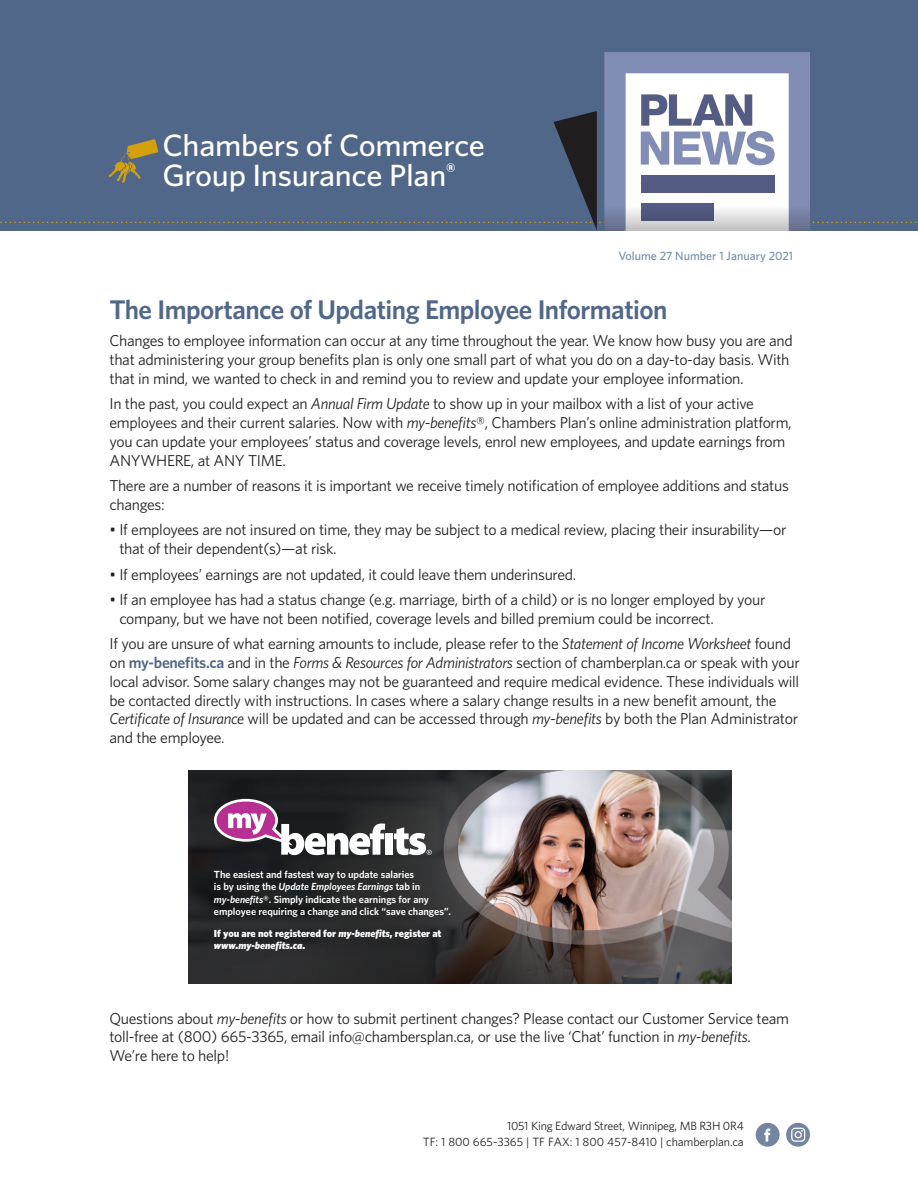
<style>
.page{position:relative;width:918px;height:1188px;background:#fff}
.page>*{position:absolute;margin:0;border:0;box-sizing:border-box;transform-origin:0 0}
.t1{font:500 30.75px/29.2px "Whitney";letter-spacing:-.01em;color:#fff;scale:1.05 1}
.Subhead{font:600 27px "Whitney";letter-spacing:-.02em;color:#51678a}
.Body{font:15.75px/18.8px "Whitney";letter-spacing:-.02em;color:#231f20}
.t2{font:12px/16.5px "Whitney";letter-spacing:-.01em;color:#231f20;text-align:right}
.t3{font:500 12px "Whitney";color:#6e8cab}
.Body_Copy{font:600 10.35px/12.3px "Whitney";letter-spacing:-.005em;color:#fff}
.Body_Copy-2{font:900 10.35px/12.3px "Whitney";letter-spacing:-.005em;color:#fff}
.s1{font-style:italic}
.s2{font-weight:600;color:#516789}
</style>
<div class="page">
<img style="left:189px;top:770px;width:542px;height:214px">
<div style="left:385px;top:833px;width:8px;height:22px;background:#fff"></div>
<svg style="left:394px;top:827px;width:38px;height:28px"></svg>
<svg style="left:214px;top:799px;width:171px;height:56px"></svg>
<div style="left:0;top:0;width:918px;height:231px;background:#51678a"></div>
<svg style="left:0;top:52px;width:917px;height:178px"></svg>
<svg style="left:604px;top:199px;width:206px;height:32px;background:#aeb1c0"></svg>
<div style="left:756px;top:1123px;width:24px;height:24px;background:#7485a1;border-radius:50%"></div>
<svg style="left:764px;top:1129px;width:6px;height:13px"></svg>
<div style="left:786px;top:1123px;width:24px;height:24px;background:#7485a1;border-radius:50%"></div>
<svg style="left:791px;top:1128px;width:14px;height:14px"></svg>
<p class="t1" style="left:162px;top:131px;width:309px">Chambers of Commerce<br>Group Insurance Plan<sup>®</sup></p>
<p class="t3" style="left:618px;top:248px;width:176px">Volume 27 Number 1 January 2021</p>
<p class="Subhead" style="left:110px;top:291px;width:560px">The Importance of Updating Employee Information</p>
<p class="Body" style="left:110px;top:331px;width:685px">Changes to employee information can occur at any time throughout the year. We know how busy you are and that administering your group benefits plan is only one small part of what you do on a day-to-day basis. With that in mind, we wanted to check in and remind you to review and update your employee information.</p>
<p class="Body" style="left:110px;top:394px;width:684px">In the past, you could expect an <span class="s1">Annual Firm Update</span> to show up in your mailbox with a list of your active employees and their current salaries. Now with <span class="s1">my-benefits</span>®, Chambers Plan’s online administration platform, you can update your employees’ status and coverage levels, enrol new employees, and update earnings from ANYWHERE, at ANY TIME.</p>
<p class="Body" style="left:110px;top:476px;width:681px">There are a number of reasons it is important we receive timely notification of employee additions and status changes:</p>
<p class="Body" style="left:119px;top:520px;width:669px;text-indent:-10px">• If employees are not insured on time, they may be subject to a medical review, placing their insurability—or that of their dependent(s)—at risk.</p>
<p class="Body" style="left:110px;top:564px;width:468px">• If employees’ earnings are not updated, it could leave them underinsured.</p>
<p class="Body" style="left:119px;top:590px;width:648px;text-indent:-10px">• If an employee has had a status change (e.g. marriage, birth of a child) or is no longer employed by your company, but we have not been notified, coverage levels and billed premium could be incorrect.</p>
<p class="Body" style="left:110px;top:634px;width:692px">If you are unsure of what earning amounts to include, please refer to the <span class="s1">Statement of Income Worksheet</span> found on <span class="s2">my-benefits.ca</span> and in the <span class="s1">Forms &amp; Resources for Administrators</span> section of chamberplan.ca or speak with your local advisor. Some salary changes may not be guaranteed and require medical evidence. These individuals will be contacted directly with instructions. In cases where a salary change results in a new benefit amount, the <span class="s1">Certificate of Insurance</span> will be updated and can be accessed through <span class="s1">my-benefits</span> by both the Plan Administrator and the employee.</p>
<p class="Body_Copy" style="left:214px;top:868px;width:239px">The easiest and fastest way to update salaries<br>is by using the <span class="s1">Update Employees Earnings</span> tab in <span class="s1">my-benefits</span>®. Simply indicate the earnings for any employee requiring a change and click “save changes”.</p>
<p class="Body_Copy-2" style="left:214px;top:927px;width:229px">If you are not registered for <span class="s1">my-benefits</span>, register at <span class="s1">www.my-benefits.ca</span>.</p>
<p class="Body" style="left:110px;top:1008px;width:681px">Questions about <span class="s1">my-benefits</span> or how to submit pertinent changes? Please contact our Customer Service team toll-free at (800) 665-3365, email info@chambersplan.ca, or use the live ‘Chat’ function in <span class="s1">my-benefits</span>.<br>We’re here to help!</p>
<p class="t2" style="left:423px;top:1117px;width:323px">1051 King Edward Street, Winnipeg, MB R3H 0R4<br>TF: 1 800 665-3365 | TF FAX: 1 800 457-8410 | chamberplan.ca</p>
</div>
